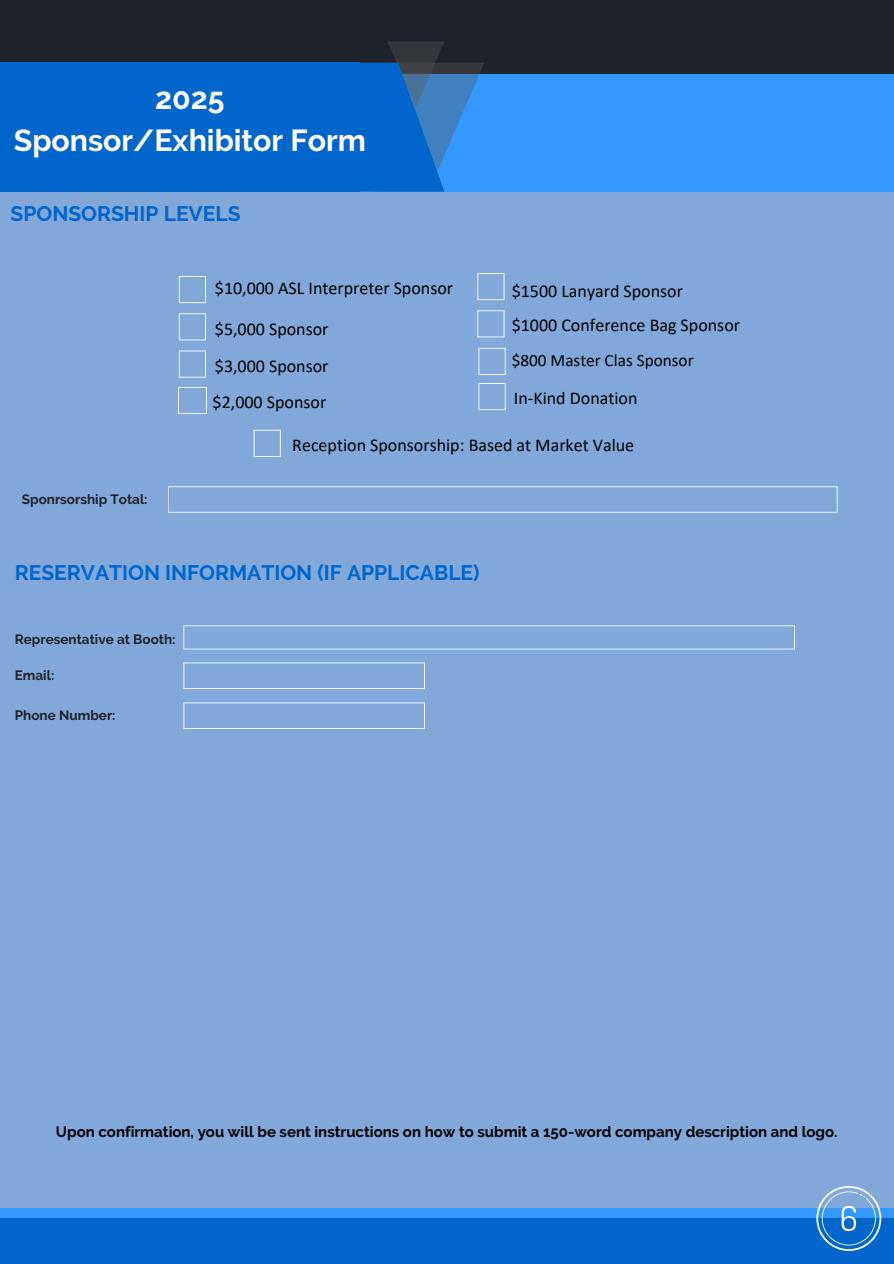
<style>
.page{position:relative;width:894px;height:1264px;background:#fff}
.page>*{position:absolute;margin:0;border:0;box-sizing:border-box;transform-origin:0 0}
.t1{font:700 30.3px/41.7px "Raleway";color:#fff;text-align:center}
.t2{font:700 21px "Raleway";color:#06c}
.t3{font:18px "Calibri";color:#000}
.t4{font:17.25px "Calibri";color:#000}
.t5{font:700 15px "Raleway";color:#000}
.t6{font:700 13.5px "Raleway";color:#1e232b}
</style>
<div class="page">
<div style="left:0;top:0;width:893px;height:1263px;background:#81a8d9"></div>
<div style="left:0;top:1208px;width:893px;height:25px;background:#39f"></div>
<div style="left:0;top:1218px;width:893px;height:45px;background:#06c"></div>
<div style="left:0;top:0;width:893px;height:175px;background:#1e232b"></div>
<div style="left:374px;top:74px;width:519px;height:118px;background:#39f"></div>
<div style="left:0;top:63px;width:359px;height:129px;background:#06c"></div>
<svg style="left:355px;top:41px;width:129px;height:151px"></svg>
<svg style="left:183px;top:662px;width:242px;height:27px"></svg>
<svg style="left:183px;top:702px;width:242px;height:27px"></svg>
<svg style="left:183px;top:625px;width:611px;height:24px"></svg>
<svg style="left:168px;top:486px;width:669px;height:26px"></svg>
<svg style="left:179px;top:276px;width:27px;height:27px"></svg>
<svg style="left:179px;top:313px;width:27px;height:27px"></svg>
<svg style="left:179px;top:350px;width:27px;height:27px"></svg>
<svg style="left:178px;top:387px;width:29px;height:27px"></svg>
<svg style="left:477px;top:273px;width:27px;height:27px"></svg>
<svg style="left:477px;top:310px;width:27px;height:27px"></svg>
<svg style="left:478px;top:348px;width:27px;height:27px"></svg>
<svg style="left:478px;top:383px;width:27px;height:27px"></svg>
<svg style="left:253px;top:430px;width:28px;height:27px"></svg>
<svg style="left:816px;top:1186px;width:65px;height:64px"></svg>
<h3 class="t1" style="left:14px;top:77px;width:353px">2025<br>Sponsor/Exhibitor Form</h3>
<h2 class="t2" style="left:10px;top:202px;width:231px">SPONSORSHIP LEVELS</h2>
<p class="t3" style="left:215px;top:280px;width:240px">$10,000 ASL Interpreter Sponsor</p>
<p class="t3" style="left:215px;top:321px;width:115px">$5,000 Sponsor</p>
<h3 class="t3" style="left:511px;top:283px;width:173px">$1500 Lanyard Sponsor</h3>
<h3 class="t3" style="left:511px;top:318px;width:230px">$1000 Conference Bag Sponsor</h3>
<p class="t6" style="left:22px;top:491px;width:127px">Sponrsorship Total:</p>
<h3 class="t4" style="left:511px;top:353px;width:183px">$800 Master Clas Sponsor</h3>
<h3 class="t3" style="left:513px;top:391px;width:125px">In-Kind Donation</h3>
<h3 class="t3" style="left:292px;top:437px;width:343px">Reception Sponsorship: Based at Market Value</h3>
<h1 class="t3" style="left:215px;top:358px;width:115px">$3,000 Sponsor</h1>
<h2 class="t3" style="left:212px;top:394px;width:115px">$2,000 Sponsor</h2>
<p class="t2" style="left:15px;top:560px;width:466px">RESERVATION INFORMATION (IF APPLICABLE)</p>
<h3 class="t6" style="left:15px;top:631px;width:162px">Representative at Booth:</h3>
<h3 class="t6" style="left:15px;top:667px;width:41px">Email:</h3>
<h3 class="t6" style="left:15px;top:707px;width:102px">Phone Number:</h3>
<p class="t5" style="left:56px;top:1123px;width:782px">Upon confirmation, you will be sent instructions on how to submit a 150-word company description and logo.</p>
</div>
